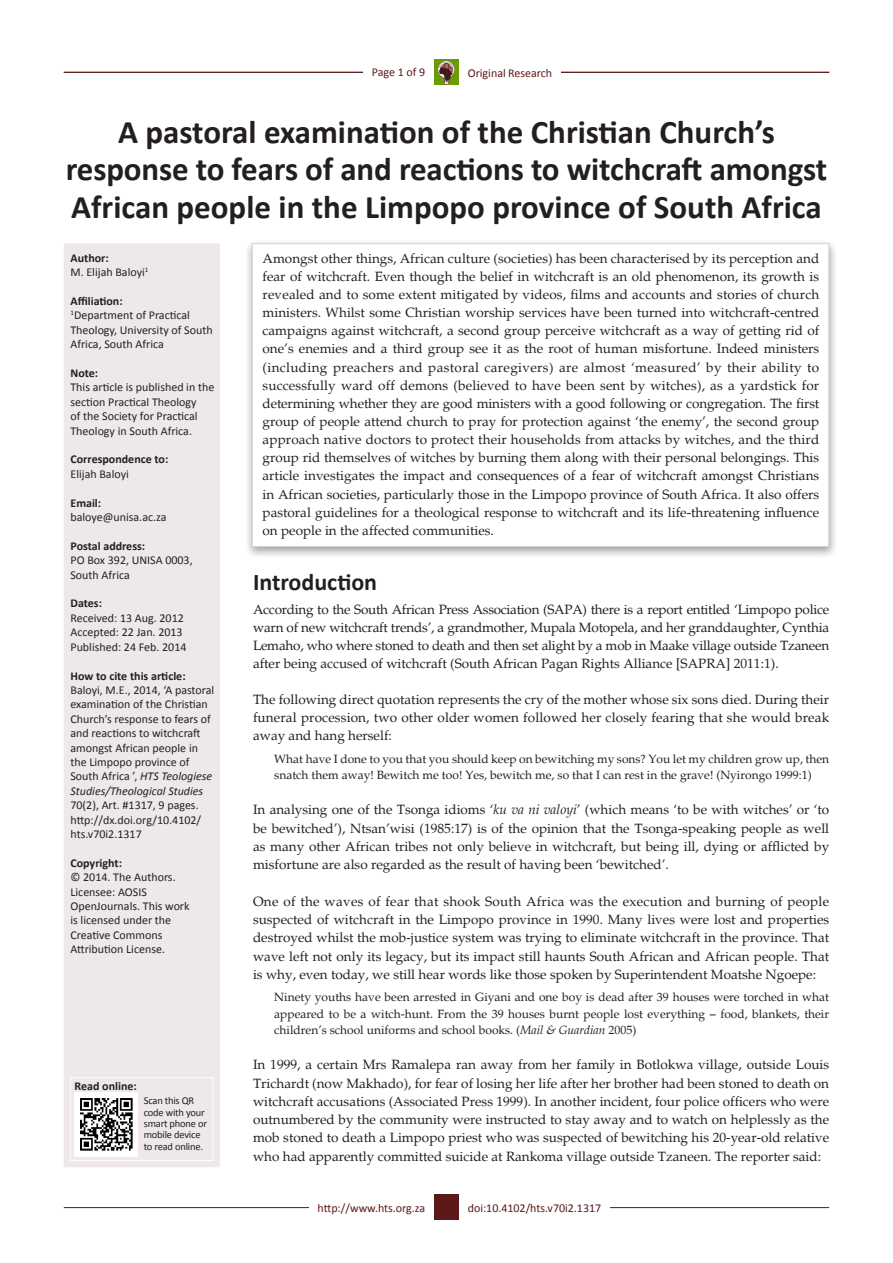
<style>
.page{position:relative;width:893px;height:1263px;background:#fff}
.page>*{position:absolute;margin:0;border:0;box-sizing:border-box;transform-origin:0 0}
.t1{font:700 33px/37.5px "Calibri";color:#231f20;text-align:center}
.t2{font:700 24px "Calibri";color:#231f20}
.t3{font:13.5px/18.1px "Palatino";color:#231f20;text-align:justify}
.t4{font:12px/14.4px "Calibri";color:#231f20}
.t5{font:12px/16.5px "Palatino";color:#231f20}
.t6{font:700 12px "Calibri";color:#231f20}
.t7{font:12px "Calibri";color:#5c191a}
.t8{font:10.5px/11.4px "Calibri";letter-spacing:-.02em;color:#231f20}
.s1{font-style:italic}
</style>
<div class="page">
<hr style="left:64px;top:72px;width:765px;height:1px;background:#5c191a">
<div style="left:434px;top:59px;width:25px;height:26px;background:#699c03"></div>
<img style="left:437px;top:60px;width:18px;height:24px">
<div style="left:459px;top:58px;width:102px;height:28px;background:#fff"></div>
<hr style="left:64px;top:1207px;width:765px;height:1px;background:#5c191a">
<div style="left:434px;top:1194px;width:25px;height:26px;background:#5c191a"></div>
<div style="left:309px;top:1193px;width:125px;height:28px;background:#fff"></div>
<div style="left:459px;top:1193px;width:151px;height:28px;background:#fff"></div>
<div style="left:64px;top:243px;width:156px;height:924px;background:#efe8e8"></div>
<div style="left:244px;top:239px;width:594px;height:320px;background:#231f20;opacity:.75"></div>
<div style="left:252px;top:243px;width:577px;height:304px;background:#fff"></div>
<div style="left:363px;top:59px;width:71px;height:26px;background:#fff"></div>
<div style="left:70px;top:1077px;width:143px;height:84px;border:1px solid #fff"></div>
<img style="left:75px;top:1093px;width:63px;height:63px">
<p class="t7" style="left:372px;top:65px;width:55px">Page 1 of 9</p>
<p class="t7" style="left:468px;top:65px;width:86px">Original Research</p>
<p class="t1" style="left:66px;top:113px;width:763px">A pastoral examination of the Christian Church’s response to fears of and reactions to witchcraft amongst<br>African people in the Limpopo province of South Africa</p>
<p class="t3" style="left:263px;top:249px;width:558px">Amongst other things, African culture (societies) has been characterised by its perception and fear of witchcraft. Even though the belief in witchcraft is an old phenomenon, its growth is revealed and to some extent mitigated by videos, films and accounts and stories of church ministers. Whilst some Christian worship services have been turned into witchcraft-centred campaigns against witchcraft, a second group perceive witchcraft as a way of getting rid of one’s enemies and a third group see it as the root of human misfortune. Indeed ministers (including preachers and pastoral caregivers) are almost ‘measured’ by their ability to successfully ward off demons (believed to have been sent by witches), as a yardstick for determining whether they are good ministers with a good following or congregation. The first group of people attend church to pray for protection against ‘the enemy’, the second group approach native doctors to protect their households from attacks by witches, and the third group rid themselves of witches by burning them along with their personal belongings. This article investigates the impact and consequences of a fear of witchcraft amongst Christians in African societies, particularly those in the Limpopo province of South Africa. It also offers pastoral guidelines for a theological response to witchcraft and its life-threatening influence on people in the affected communities.</p>
<p class="t2" style="left:253px;top:567px;width:126px">Introduction</p>
<p class="t3" style="left:253px;top:601px;width:578px">According to the South African Press Association (SAPA) there is a report entitled ‘Limpopo police warn of new witchcraft trends’, a grandmother, Mupala Motopela, and her granddaughter, Cynthia Lemaho, who where stoned to death and then set alight by a mob in Maake village outside Tzaneen after being accused of witchcraft (South African Pagan Rights Alliance [SAPRA] 2011:1).</p>
<p class="t3" style="left:253px;top:691px;width:578px">The following direct quotation represents the cry of the mother whose six sons died. During their funeral procession, two other older women followed her closely fearing that she would break away and hang herself:</p>
<p class="t5" style="left:274px;top:751px;width:556px">What have I done to you that you should keep on bewitching my sons? You let my children grow up, then snatch them away! Bewitch me too! Yes, bewitch me, so that I can rest in the grave! (Nyirongo 1999:1)</p>
<p class="t3" style="left:253px;top:801px;width:578px">In analysing one of the Tsonga idioms ‘<span class="s1">ku va ni valoyi</span>’ (which means ‘to be with witches’ or ‘to be bewitched’), Ntsan’wisi (1985:17) is of the opinion that the Tsonga-speaking people as well as many other African tribes not only believe in witchcraft, but being ill, dying or afflicted by misfortune are also regarded as the result of having been ‘bewitched’.</p>
<p class="t3" style="left:253px;top:892px;width:578px">One of the waves of fear that shook South Africa was the execution and burning of people suspected of witchcraft in the Limpopo province in 1990. Many lives were lost and properties destroyed whilst the mob-justice system was trying to eliminate witchcraft in the province. That wave left not only its legacy, but its impact still haunts South African and African people. That is why, even today, we still hear words like those spoken by Superintendent Moatshe Ngoepe:</p>
<p class="t5" style="left:274px;top:989px;width:556px;text-align:justify">Ninety youths have been arrested in Giyani and one boy is dead after 39 houses were torched in what appeared to be a witch-hunt. From the 39 houses burnt people lost everything – food, blankets, their children’s school uniforms and school books. (<span class="s1">Mail &amp; Guardian</span> 2005)</p>
<p class="t3" style="left:253px;top:1056px;width:578px">In 1999, a certain Mrs Ramalepa ran away from her family in Botlokwa village, outside Louis Trichardt (now Makhado), for fear of losing her life after her brother had been stoned to death on witchcraft accusations (Associated Press 1999). In another incident, four police officers who were outnumbered by the community were instructed to stay away and to watch on helplessly as the mob stoned to death a Limpopo priest who was suspected of bewitching his 20-year-old relative who had apparently committed suicide at Rankoma village outside Tzaneen. The reporter said:</p>
<p class="t6" style="left:70px;top:250px;width:40px">Author:</p>
<p class="t4" style="left:70px;top:265px;width:80px">M. Elijah Baloyi<sup>1</sup></p>
<p class="t6" style="left:70px;top:293px;width:54px">Affiliation:</p>
<p class="t4" style="left:70px;top:308px;width:144px"><sup>1</sup>Department of Practical<br>Theology, University of South<br>Africa, South Africa</p>
<p class="t6" style="left:70px;top:365px;width:29px">Note:</p>
<p class="t4" style="left:70px;top:380px;width:145px">This article is published in the section Practical Theology<br>of the Society for Practical<br>Theology in South Africa.</p>
<p class="t6" style="left:70px;top:452px;width:99px">Correspondence to:</p>
<p class="t4" style="left:70px;top:467px;width:60px">Elijah Baloyi</p>
<p class="t6" style="left:70px;top:495px;width:32px">Email:</p>
<p class="t4" style="left:70px;top:510px;width:98px">baloye@unisa.ac.za</p>
<p class="t6" style="left:70px;top:538px;width:76px">Postal address:</p>
<p class="t4" style="left:70px;top:553px;width:124px">PO Box 392, UNISA 0003,<br>South Africa</p>
<p class="t6" style="left:70px;top:596px;width:33px">Dates:</p>
<p class="t4" style="left:70px;top:611px;width:115px">Received: 13 Aug. 2012</p>
<p class="t4" style="left:70px;top:625px;width:114px">Accepted: 22 Jan. 2013</p>
<p class="t4" style="left:70px;top:639px;width:118px">Published: 24 Feb. 2014</p>
<p class="t6" style="left:70px;top:668px;width:117px">How to cite this article:</p>
<p class="t4" style="left:70px;top:683px;width:145px">Baloyi, M.E., 2014, ‘A pastoral examination of the Christian<br>Church’s response to fears of and reactions to witchcraft amongst African people in the Limpopo province of<br>South Africa ’, <span class="s1">HTS Teologiese<br>Studies/Theological Studies<br></span>70(2), Art. #1317, 9 pages. http://dx.doi.org/10.4102/ hts.v70i2.1317</p>
<p class="t6" style="left:70px;top:855px;width:53px">Copyright:</p>
<p class="t4" style="left:70px;top:870px;width:107px">© 2014. The Authors.</p>
<p class="t4" style="left:70px;top:884px;width:121px">Licensee: AOSIS<br>OpenJournals. This work</p>
<p class="t4" style="left:70px;top:913px;width:102px">is licensed under the</p>
<p class="t4" style="left:70px;top:927px;width:93px">Creative Commons</p>
<p class="t4" style="left:70px;top:942px;width:96px">Attribution License.</p>
<p class="t6" style="left:75px;top:1078px;width:64px">Read online:</p>
<p class="t8" style="left:144px;top:1095px;width:65px">Scan this QR code with your smart phone or mobile device to read online.</p>
<p class="t7" style="left:318px;top:1200px;width:109px">http://www.hts.org.za</p>
<p class="t7" style="left:468px;top:1200px;width:135px">doi:10.4102/hts.v70i2.1317</p>
</div>
